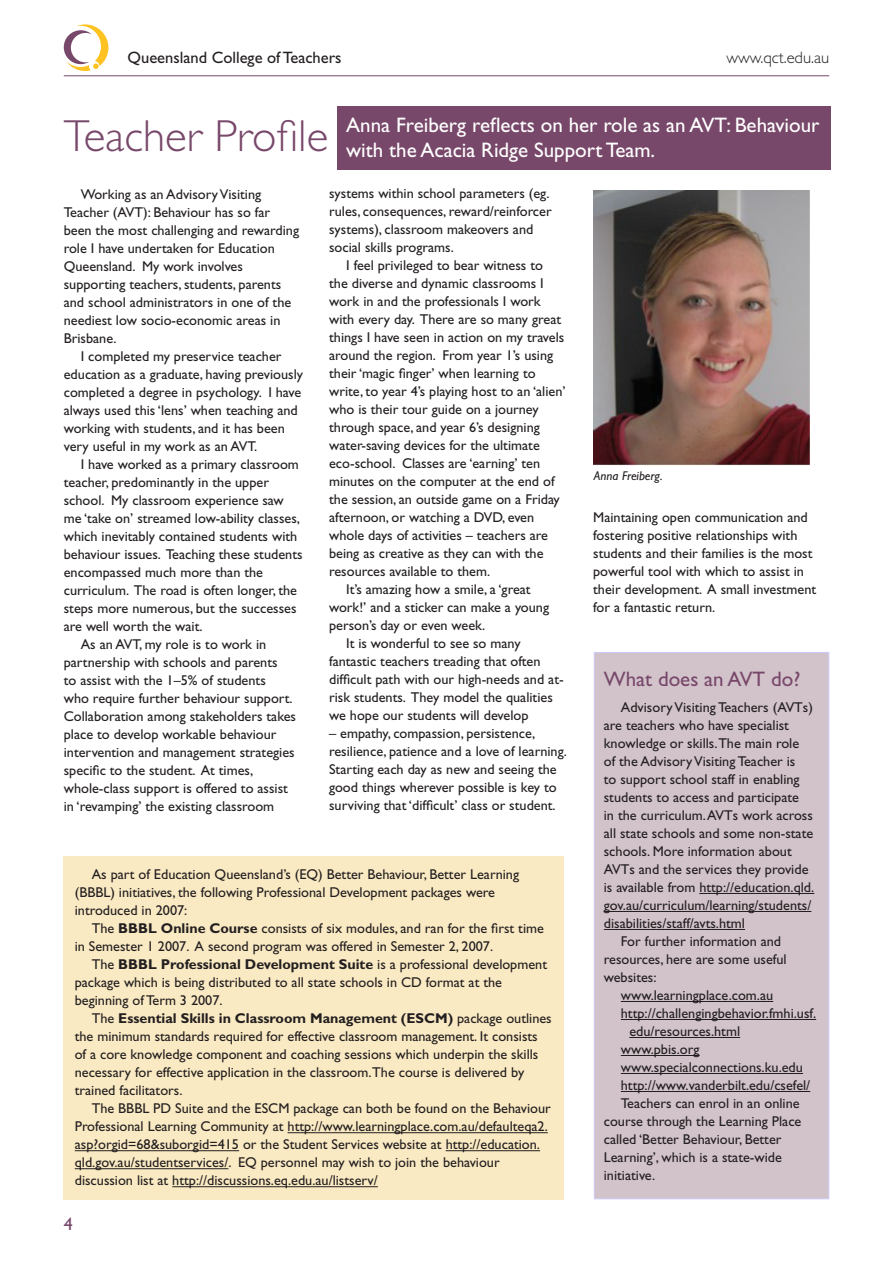
<style>
.page{position:relative;width:893px;height:1263px;background:#fff}
.page>*{position:absolute;margin:0;border:0;box-sizing:border-box;transform-origin:0 0}
.head_2{font:300 45px "Gill Sans";color:#78486a}
.head_3{font:21px/25.2px "Gill Sans";color:#fff}
.head_3-2{font:21px "Gill Sans";color:#78486a}
.t1{font:16.5px "Gill Sans";color:#231f20}
.t2{font:300 16.5px "Gill Sans";color:#231f20}
.body_txt_gill{font:14.25px/18px "Gill Sans";color:#231f20}
.t3{font:italic 12.75px "Gill Sans";color:#231f20}
.s1{font-weight:700}
</style>
<div class="page">
<hr style="left:64px;top:75px;width:765px;height:1px;background:#78486a">
<svg style="left:64px;top:24px;width:44px;height:47px"></svg>
<div style="left:64px;top:856px;width:500px;height:343px;background:#faeac3"></div>
<div style="left:594px;top:652px;width:235px;height:547px;background:#d2c3ca"></div>
<div style="left:594px;top:652px;width:235px;height:547px;border:1px solid #ccf"></div>
<div style="left:337px;top:106px;width:494px;height:64px;background:#78486a"></div>
<hr style="left:699px;top:893px;width:115px;height:1px;background:#231f20">
<hr style="left:604px;top:911px;width:207px;height:1px;background:#231f20">
<hr style="left:604px;top:929px;width:141px;height:1px;background:#231f20">
<hr style="left:621px;top:1001px;width:152px;height:1px;background:#231f20">
<hr style="left:621px;top:1019px;width:195px;height:1px;background:#231f20">
<hr style="left:629px;top:1037px;width:111px;height:1px;background:#231f20">
<hr style="left:621px;top:1055px;width:78px;height:1px;background:#231f20">
<hr style="left:621px;top:1073px;width:182px;height:1px;background:#231f20">
<hr style="left:621px;top:1091px;width:189px;height:1px;background:#231f20">
<img style="left:593px;top:191px;width:217px;height:274px">
<hr style="left:288px;top:1132px;width:260px;height:1px;background:#231f20">
<hr style="left:75px;top:1150px;width:164px;height:1px;background:#231f20">
<hr style="left:446px;top:1150px;width:94px;height:1px;background:#231f20">
<hr style="left:75px;top:1168px;width:153px;height:1px;background:#231f20">
<hr style="left:172px;top:1186px;width:206px;height:1px;background:#231f20">
<p class="t1" style="left:128px;top:48px;width:216px">Queensland College of Teachers</p>
<p class="t2" style="left:726px;top:49px;width:104px">www.qct.edu.au</p>
<p class="head_2" style="left:64px;top:110px;width:266px">Teacher Profile</p>
<p class="head_3" style="left:346px;top:112px;width:475px">Anna Freiberg reflects on her role as an AVT: Behaviour with the Acacia Ridge Support Team.</p>
<p class="body_txt_gill" style="left:64px;top:185px;width:237px;text-indent:17px">Working as an Advisory Visiting Teacher (AVT): Behaviour has so far been the most challenging and rewarding role I have undertaken for Education Queensland. My work involves supporting teachers, students, parents and school administrators in one of the neediest low socio-economic areas in Brisbane.</p>
<p class="body_txt_gill" style="left:64px;top:347px;width:241px;text-indent:17px">I completed my preservice teacher education as a graduate, having previously completed a degree in psychology. I have always used this ‘lens’ when teaching and working with students, and it has been very useful in my work as an AVT.</p>
<p class="body_txt_gill" style="left:64px;top:455px;width:240px;text-indent:17px">I have worked as a primary classroom teacher, predominantly in the upper school. My classroom experience saw me ‘take on’ streamed low-ability classes, which inevitably contained students with behaviour issues. Teaching these students encompassed much more than the curriculum. The road is often longer, the steps more numerous, but the successes are well worth the wait.</p>
<p class="body_txt_gill" style="left:64px;top:635px;width:234px;text-indent:17px">As an AVT, my role is to work in partnership with schools and parents<br>to assist with the 1–5% of students<br>who require further behaviour support.<br>Collaboration among stakeholders takes place to develop workable behaviour intervention and management strategies specific to the student. At times, whole-class support is offered to assist in ‘revamping’ the existing classroom</p>
<p class="body_txt_gill" style="left:329px;top:184px;width:224px">systems within school parameters (eg. rules, consequences, reward/reinforcer systems), classroom makeovers and social skills programs.</p>
<p class="body_txt_gill" style="left:329px;top:256px;width:238px;text-indent:17px">I feel privileged to bear witness to<br>the diverse and dynamic classrooms I work in and the professionals I work with every day. There are so many great things I have seen in action on my travels around the region. From year 1’s using their ‘magic finger’ when learning to write, to year 4’s playing host to an ‘alien’ who is their tour guide on a journey through space, and year 6’s designing water-saving devices for the ultimate eco-school. Classes are ‘earning’ ten minutes on the computer at the end of the session, an outside game on a Friday afternoon, or watching a DVD, even whole days of activities – teachers are being as creative as they can with the resources available to them.</p>
<p class="body_txt_gill" style="left:329px;top:580px;width:222px;text-indent:17px">It’s amazing how a smile, a ‘great work!’ and a sticker can make a young person’s day or even week.</p>
<p class="body_txt_gill" style="left:329px;top:634px;width:236px;text-indent:17px">It is wonderful to see so many fantastic teachers treading that often difficult path with our high-needs and at&shy;risk students. They model the qualities we hope our students will develop</p>
<p class="body_txt_gill" style="left:329px;top:724px;width:239px">– empathy, compassion, persistence, resilience, patience and a love of learning.<br>Starting each day as new and seeing the good things wherever possible is key to surviving that ‘difficult’ class or student.</p>
<p class="body_txt_gill" style="left:75px;top:865px;width:446px;text-indent:17px">As part of Education Queensland’s (EQ) Better Behaviour, Better Learning (BBBL) initiatives, the following Professional Development packages were introduced in 2007:</p>
<p class="body_txt_gill" style="left:75px;top:919px;width:471px;text-indent:17px">The <span class="s1">BBBL Online Course</span> consists of six modules, and ran for the first time in Semester 1 2007. A second program was offered in Semester 2, 2007.</p>
<p class="body_txt_gill" style="left:75px;top:955px;width:474px;text-indent:17px">The <span class="s1">BBBL Professional Development Suite</span> is a professional development package which is being distributed to all state schools in CD format at the beginning of Term 3 2007.</p>
<p class="body_txt_gill" style="left:75px;top:1009px;width:478px;text-indent:17px">The <span class="s1">Essential Skills in Classroom Management (ESCM)</span> package outlines the minimum standards required for effective classroom management. It consists of a core knowledge component and coaching sessions which underpin the skills necessary for effective application in the classroom.The course is delivered by trained facilitators.</p>
<p class="body_txt_gill" style="left:75px;top:1099px;width:478px;text-indent:17px">The BBBL PD Suite and the ESCM package can both be found on the Behaviour Professional Learning Community at http://www.learningplace.com.au/defaulteqa2. asp?orgid=68&amp;suborgid=415 or the Student Services website at http://education. qld.gov.au/studentservices/. EQ personnel may wish to join the behaviour discussion list at http://discussions.eq.edu.au/listserv/</p>
<p class="t3" style="left:594px;top:469px;width:70px">Anna Freiberg.</p>
<p class="body_txt_gill" style="left:593px;top:508px;width:225px">Maintaining open communication and fostering positive relationships with students and their families is the most powerful tool with which to assist in their development. A small investment for a fantastic return.</p>
<p class="head_3-2" style="left:604px;top:666px;width:198px">What does an AVT do?</p>
<p class="body_txt_gill" style="left:604px;top:698px;width:212px;text-indent:17px">Advisory Visiting Teachers (AVTs) are teachers who have specialist knowledge or skills.The main role<br>of the Advisory Visiting Teacher is<br>to support school staff in enabling students to access and participate<br>in the curriculum. AVTs work across all state schools and some non-state schools. More information about AVTs and the services they provide is available from http://education.qld. gov.au/curriculum/learning/students/ disabilities/staff/avts.html</p>
<p class="body_txt_gill" style="left:604px;top:932px;width:184px;text-indent:17px">For further information and resources, here are some useful websites:</p>
<p class="body_txt_gill" style="left:621px;top:986px;width:154px">www.learningplace.com.au</p>
<p class="body_txt_gill" style="left:629px;top:1004px;width:188px;text-indent:-9px">http://challengingbehavior.fmhi.usf. edu/resources.html</p>
<p class="body_txt_gill" style="left:621px;top:1040px;width:80px">www.pbis.org</p>
<p class="body_txt_gill" style="left:621px;top:1058px;width:184px">www.specialconnections.ku.edu</p>
<p class="body_txt_gill" style="left:621px;top:1076px;width:191px">http://www.vanderbilt.edu/csefel/</p>
<p class="body_txt_gill" style="left:604px;top:1094px;width:199px;text-indent:17px">Teachers can enrol in an online course through the Learning Place called ‘Better Behaviour, Better<br>Learning’, which is a state-wide initiative.</p>
</div>
